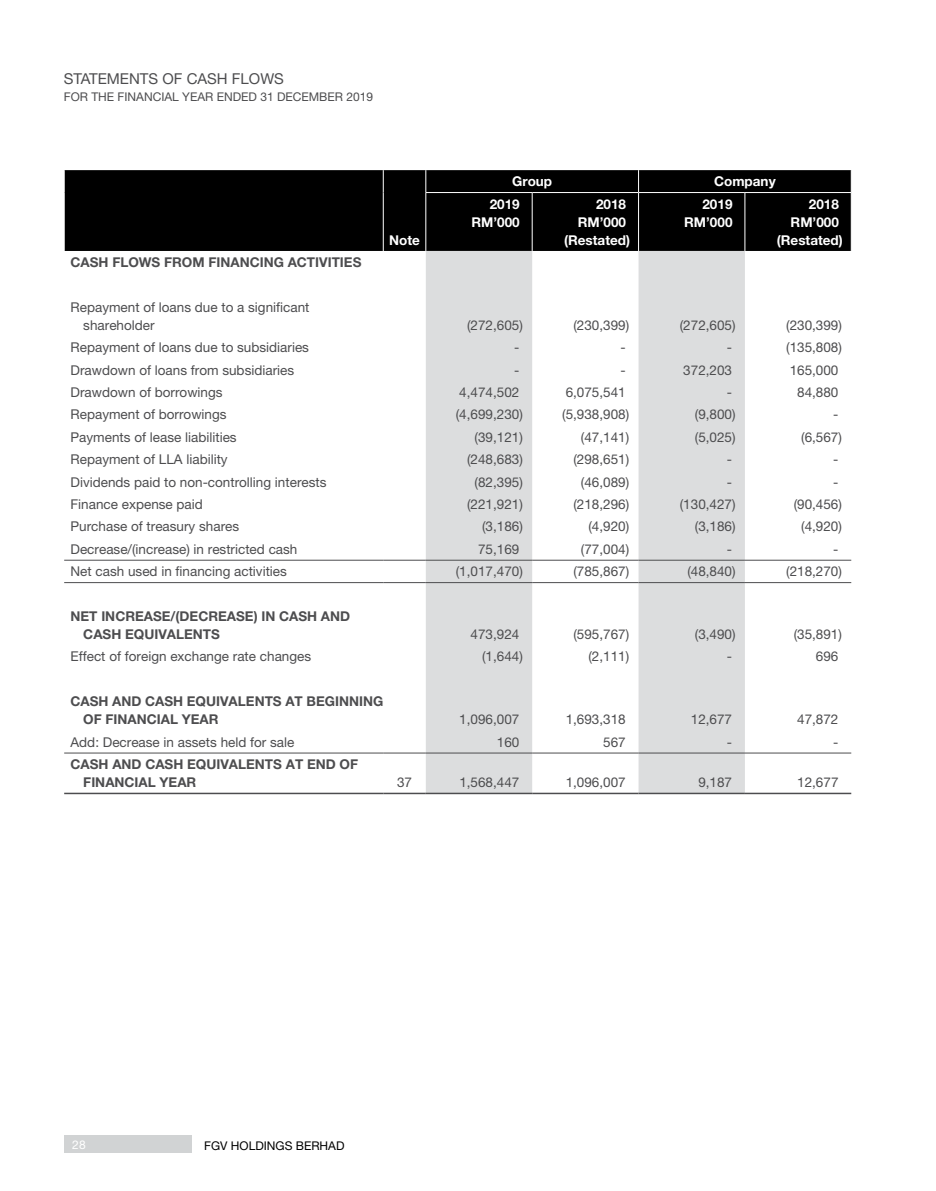
<style>
.page{position:relative;width:936px;height:1191px;background:#fff}
.page>*{position:absolute;margin:0;border:0;box-sizing:border-box;transform-origin:0 0}
.t1{font:15px "Helvetica Neue LT Std";color:#4d4d4f}
.t2{font:13.5px/18px "Helvetica Neue LT Std";color:#4d4d4f}
.t3{font:700 13.5px/18px "Helvetica Neue LT Std";color:#4d4d4f}
.t4{font:700 13.5px/18px "Helvetica Neue LT Std";color:#fff;text-align:right}
.t5{font:12px "Helvetica Neue LT Std";color:#4d4d4f}
.t6{font:12px "Helvetica Neue LT Std";color:#000}
.t7{font:12px "Helvetica Neue LT Std";color:#fff}
</style>
<div class="page">
<div style="left:64px;top:1135px;width:127px;height:17px;background:#d1d3d4"></div>
<div style="left:65px;top:170px;width:785px;height:81px;background:#000"></div>
<svg style="left:426px;top:251px;width:318px;height:541px;fill:#dcddde"></svg>
<svg style="left:383px;top:170px;width:1px;height:22px"></svg>
<hr style="left:383px;top:192px;width:1px;height:59px;background:#fff">
<svg style="left:425px;top:170px;width:1px;height:22px"></svg>
<svg style="left:638px;top:170px;width:1px;height:22px"></svg>
<hr style="left:425px;top:193px;width:1px;height:58px;background:#fff">
<hr style="left:531px;top:193px;width:1px;height:58px;background:#fff">
<hr style="left:638px;top:193px;width:1px;height:58px;background:#fff">
<hr style="left:744px;top:193px;width:1px;height:58px;background:#fff">
<svg style="left:64px;top:170px;width:1px;height:22px"></svg>
<svg style="left:850px;top:170px;width:1px;height:22px"></svg>
<hr style="left:425px;top:192px;width:107px;height:1px;background:#fff">
<hr style="left:532px;top:192px;width:106px;height:1px;background:#fff">
<hr style="left:638px;top:192px;width:106px;height:1px;background:#fff">
<hr style="left:744px;top:192px;width:107px;height:1px;background:#fff">
<hr style="left:64px;top:582px;width:319px;height:1px;background:#4d4d4f">
<hr style="left:383px;top:582px;width:43px;height:1px;background:#4d4d4f">
<hr style="left:426px;top:582px;width:106px;height:1px;background:#4d4d4f">
<hr style="left:532px;top:582px;width:106px;height:1px;background:#4d4d4f">
<hr style="left:638px;top:582px;width:106px;height:1px;background:#4d4d4f">
<hr style="left:744px;top:582px;width:107px;height:1px;background:#4d4d4f">
<hr style="left:64px;top:752px;width:319px;height:1px;background:#4d4d4f">
<hr style="left:383px;top:752px;width:43px;height:1px;background:#4d4d4f">
<hr style="left:426px;top:752px;width:106px;height:1px;background:#4d4d4f">
<hr style="left:532px;top:752px;width:106px;height:1px;background:#4d4d4f">
<hr style="left:638px;top:752px;width:106px;height:1px;background:#4d4d4f">
<hr style="left:744px;top:752px;width:107px;height:1px;background:#4d4d4f">
<hr style="left:64px;top:792px;width:319px;height:2px;background:#4d4d4f">
<hr style="left:383px;top:792px;width:43px;height:2px;background:#4d4d4f">
<hr style="left:426px;top:792px;width:106px;height:2px;background:#4d4d4f">
<hr style="left:532px;top:792px;width:106px;height:2px;background:#4d4d4f">
<hr style="left:638px;top:792px;width:106px;height:2px;background:#4d4d4f">
<hr style="left:744px;top:792px;width:107px;height:2px;background:#4d4d4f">
<hr style="left:64px;top:560px;width:319px;height:1px;background:#4d4d4f">
<hr style="left:383px;top:560px;width:43px;height:1px;background:#4d4d4f">
<hr style="left:426px;top:560px;width:106px;height:1px;background:#4d4d4f">
<hr style="left:532px;top:560px;width:106px;height:1px;background:#4d4d4f">
<hr style="left:638px;top:560px;width:106px;height:1px;background:#4d4d4f">
<hr style="left:744px;top:560px;width:107px;height:1px;background:#4d4d4f">
<p class="t1" style="left:64px;top:70px;width:222px">STATEMENTS OF CASH FLOWS</p>
<p class="t5" style="left:64px;top:89px;width:311px">FOR THE FINANCIAL YEAR ENDED 31 DECEMBER 2019</p>
<p class="t3" style="left:71px;top:253px;width:292px">CASH FLOWS FROM FINANCING ACTIVITIES</p>
<p class="t2" style="left:83px;top:298px;width:228px;text-indent:-13px">Repayment of loans due to a significant shareholder</p>
<p class="t4" style="left:389px;top:230px;width:32px">Note</p>
<p class="t4" style="left:512px;top:172px;width:42px">Group</p>
<p class="t4" style="left:714px;top:172px;width:63px">Company</p>
<p class="t4" style="left:471px;top:194px;width:50px">2019<br>RM’000</p>
<p class="t4" style="left:564px;top:194px;width:67px">2018<br>RM’000 (Restated)</p>
<p class="t4" style="left:684px;top:194px;width:50px">2019<br>RM’000</p>
<p class="t4" style="left:776px;top:194px;width:67px">2018<br>RM’000 (Restated)</p>
<p class="t2" style="left:467px;top:316px;width:57px">(272,605)</p>
<p class="t2" style="left:573px;top:316px;width:57px">(230,399)</p>
<p class="t2" style="left:679px;top:316px;width:57px">(272,605)</p>
<p class="t2" style="left:786px;top:316px;width:57px">(230,399)</p>
<p class="t2" style="left:71px;top:338px;width:240px">Repayment of loans due to subsidiaries</p>
<p class="t2" style="left:514px;top:338px;width:7px">-</p>
<p class="t2" style="left:620px;top:338px;width:7px">-</p>
<p class="t2" style="left:726px;top:338px;width:7px">-</p>
<p class="t2" style="left:786px;top:338px;width:57px">(135,808)</p>
<p class="t2" style="left:71px;top:360px;width:225px">Drawdown of loans from subsidiaries</p>
<p class="t2" style="left:514px;top:360px;width:7px">-</p>
<p class="t2" style="left:620px;top:360px;width:7px">-</p>
<p class="t2" style="left:683px;top:360px;width:50px">372,203</p>
<p class="t2" style="left:789px;top:360px;width:50px">165,000</p>
<p class="t2" style="left:71px;top:383px;width:153px">Drawdown of borrowings</p>
<p class="t2" style="left:459px;top:383px;width:62px">4,474,502</p>
<p class="t2" style="left:565px;top:383px;width:62px">6,075,541</p>
<p class="t2" style="left:726px;top:383px;width:7px">-</p>
<p class="t2" style="left:797px;top:383px;width:43px">84,880</p>
<p class="t2" style="left:71px;top:405px;width:158px">Repayment of borrowings</p>
<p class="t2" style="left:456px;top:405px;width:69px">(4,699,230)</p>
<p class="t2" style="left:562px;top:405px;width:69px">(5,938,908)</p>
<p class="t2" style="left:694px;top:405px;width:42px">(9,800)</p>
<p class="t2" style="left:833px;top:405px;width:7px">-</p>
<p class="t2" style="left:71px;top:428px;width:168px">Payments of lease liabilities</p>
<p class="t2" style="left:474px;top:428px;width:50px">(39,121)</p>
<p class="t2" style="left:581px;top:428px;width:50px">(47,141)</p>
<p class="t2" style="left:694px;top:428px;width:42px">(5,025)</p>
<p class="t2" style="left:801px;top:428px;width:42px">(6,567)</p>
<p class="t2" style="left:71px;top:450px;width:159px">Repayment of LLA liability</p>
<p class="t2" style="left:467px;top:450px;width:57px">(248,683)</p>
<p class="t2" style="left:573px;top:450px;width:57px">(298,651)</p>
<p class="t2" style="left:726px;top:450px;width:7px">-</p>
<p class="t2" style="left:833px;top:450px;width:7px">-</p>
<p class="t2" style="left:71px;top:472px;width:257px">Dividends paid to non-controlling interests</p>
<p class="t2" style="left:474px;top:472px;width:50px">(82,395)</p>
<p class="t2" style="left:581px;top:472px;width:50px">(46,089)</p>
<p class="t2" style="left:726px;top:472px;width:7px">-</p>
<p class="t2" style="left:833px;top:472px;width:7px">-</p>
<p class="t2" style="left:71px;top:495px;width:134px">Finance expense paid</p>
<p class="t2" style="left:467px;top:495px;width:57px">(221,921)</p>
<p class="t2" style="left:573px;top:495px;width:57px">(218,296)</p>
<p class="t2" style="left:679px;top:495px;width:57px">(130,427)</p>
<p class="t2" style="left:793px;top:495px;width:50px">(90,456)</p>
<p class="t2" style="left:71px;top:517px;width:170px">Purchase of treasury shares</p>
<p class="t2" style="left:482px;top:517px;width:42px">(3,186)</p>
<p class="t2" style="left:588px;top:517px;width:42px">(4,920)</p>
<p class="t2" style="left:694px;top:517px;width:42px">(3,186)</p>
<p class="t2" style="left:801px;top:517px;width:42px">(4,920)</p>
<p class="t2" style="left:71px;top:540px;width:228px">Decrease/(increase) in restricted cash</p>
<p class="t2" style="left:478px;top:540px;width:43px">75,169</p>
<p class="t2" style="left:581px;top:540px;width:50px">(77,004)</p>
<p class="t2" style="left:726px;top:540px;width:7px">-</p>
<p class="t2" style="left:833px;top:540px;width:7px">-</p>
<p class="t2" style="left:71px;top:562px;width:218px">Net cash used in financing activities</p>
<p class="t2" style="left:456px;top:562px;width:69px">(1,017,470)</p>
<p class="t2" style="left:573px;top:562px;width:57px">(785,867)</p>
<p class="t2" style="left:687px;top:562px;width:50px">(48,840)</p>
<p class="t2" style="left:786px;top:562px;width:57px">(218,270)</p>
<p class="t3" style="left:83px;top:607px;width:268px;text-indent:-13px">NET INCREASE/(DECREASE) IN CASH AND<br>CASH EQUIVALENTS</p>
<p class="t2" style="left:470px;top:625px;width:50px">473,924</p>
<p class="t2" style="left:573px;top:625px;width:57px">(595,767)</p>
<p class="t2" style="left:694px;top:625px;width:42px">(3,490)</p>
<p class="t2" style="left:793px;top:625px;width:50px">(35,891)</p>
<p class="t2" style="left:71px;top:647px;width:242px">Effect of foreign exchange rate changes</p>
<p class="t2" style="left:482px;top:647px;width:42px">(1,644)</p>
<p class="t2" style="left:588px;top:647px;width:42px">(2,111)</p>
<p class="t2" style="left:726px;top:647px;width:7px">-</p>
<p class="t2" style="left:815px;top:647px;width:24px">696</p>
<p class="t3" style="left:83px;top:692px;width:301px;text-indent:-13px">CASH AND CASH EQUIVALENTS AT BEGINNING<br>OF FINANCIAL YEAR</p>
<p class="t2" style="left:459px;top:710px;width:62px">1,096,007</p>
<p class="t2" style="left:565px;top:710px;width:62px">1,693,318</p>
<p class="t2" style="left:690px;top:710px;width:43px">12,677</p>
<p class="t2" style="left:797px;top:710px;width:43px">47,872</p>
<p class="t2" style="left:71px;top:732px;width:225px">Add: Decrease in assets held for sale</p>
<p class="t2" style="left:497px;top:732px;width:24px">160</p>
<p class="t2" style="left:603px;top:732px;width:24px">567</p>
<p class="t2" style="left:726px;top:732px;width:7px">-</p>
<p class="t2" style="left:833px;top:732px;width:7px">-</p>
<p class="t3" style="left:83px;top:755px;width:276px;text-indent:-13px">CASH AND CASH EQUIVALENTS AT END OF<br>FINANCIAL YEAR</p>
<p class="t2" style="left:397px;top:773px;width:17px">37</p>
<p class="t2" style="left:459px;top:773px;width:62px">1,568,447</p>
<p class="t2" style="left:565px;top:773px;width:62px">1,096,007</p>
<p class="t2" style="left:698px;top:773px;width:35px">9,187</p>
<p class="t2" style="left:797px;top:773px;width:43px">12,677</p>
<p class="t7" style="left:72px;top:1137px;width:15px">28</p>
<p class="t6" style="left:204px;top:1139px;width:142px">FGV HOLDINGS BERHAD</p>
</div>
